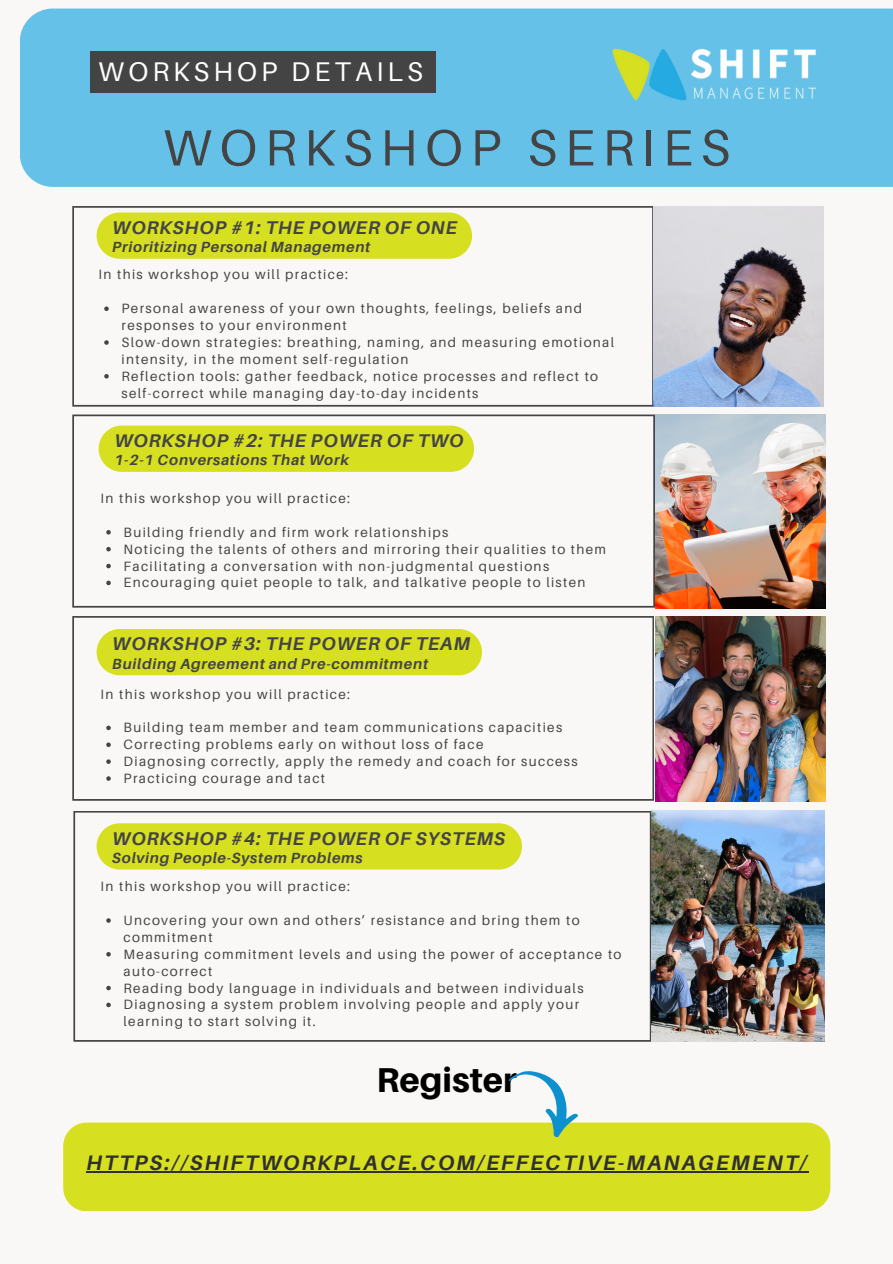
<style>
.page{position:relative;width:893px;height:1264px;background:#fff}
.page>*{position:absolute;margin:0;border:0;box-sizing:border-box;transform-origin:0 0}
.t1{font:51px "Aileron";letter-spacing:.15em;color:#444}
.t2{font:800 34.5px "Aileron";color:#000}
.t3{font:27px "Aileron";letter-spacing:.15em;color:#fff}
.t4{font:italic 700 21px "Aileron";letter-spacing:.1em;color:#303030}
.t5{font:italic 700 18.45px "Aileron";letter-spacing:.05em;color:#444}
.t6{font:italic 700 14.7px "Aileron";letter-spacing:.05em;color:#444}
.t7{font:13.5px/16.8px "Aileron";letter-spacing:.1em;color:#444}
</style>
<div class="page">
<div style="left:0;top:0;width:892px;height:1263px;background:#faf8f6"></div>
<svg style="left:72px;top:206px;width:582px;height:200px"></svg>
<svg style="left:72px;top:616px;width:582px;height:184px"></svg>
<svg style="left:72px;top:414px;width:583px;height:193px"></svg>
<svg style="left:73px;top:811px;width:578px;height:230px"></svg>
<img style="left:654px;top:206px;width:169px;height:200px">
<img style="left:655px;top:616px;width:169px;height:185px">
<img style="left:655px;top:414px;width:169px;height:194px">
<img style="left:651px;top:810px;width:173px;height:231px">
<div style="left:20px;top:9px;width:872px;height:178px;background:#65c1e7"></div>
<div style="left:90px;top:51px;width:345px;height:41px;background:#444"></div>
<img style="left:591px;top:41px;width:246px;height:62px">
<svg style="left:104px;top:306px;width:5px;height:5px"></svg>
<svg style="left:104px;top:340px;width:5px;height:5px"></svg>
<svg style="left:104px;top:374px;width:5px;height:4px"></svg>
<svg style="left:106px;top:725px;width:5px;height:5px"></svg>
<svg style="left:106px;top:742px;width:5px;height:5px"></svg>
<svg style="left:106px;top:759px;width:5px;height:5px"></svg>
<svg style="left:106px;top:776px;width:5px;height:4px"></svg>
<svg style="left:106px;top:918px;width:5px;height:4px"></svg>
<svg style="left:106px;top:952px;width:5px;height:4px"></svg>
<svg style="left:106px;top:985px;width:5px;height:5px"></svg>
<svg style="left:106px;top:1002px;width:5px;height:5px"></svg>
<div style="left:97px;top:212px;width:375px;height:47px;background:#d7df21"></div>
<div style="left:63px;top:1122px;width:767px;height:88px;background:#d7df21"></div>
<svg style="left:497px;top:1071px;width:90px;height:69px"></svg>
<hr style="left:86px;top:1171px;width:723px;height:1px;background:#303030">
<svg style="left:106px;top:530px;width:5px;height:4px"></svg>
<svg style="left:106px;top:547px;width:5px;height:4px"></svg>
<svg style="left:106px;top:564px;width:5px;height:4px"></svg>
<svg style="left:106px;top:580px;width:5px;height:5px"></svg>
<div style="left:99px;top:425px;width:375px;height:47px;background:#d7df21"></div>
<div style="left:97px;top:629px;width:385px;height:46px;background:#d7df21"></div>
<div style="left:97px;top:823px;width:425px;height:46px;background:#d7df21"></div>
<p class="t3" style="left:99px;top:55px;width:326px">WORKSHOP DETAILS</p>
<h3 class="t1" style="left:163px;top:116px;width:568px">WORKSHOP SERIES</h3>
<h6 class="t5" style="left:112px;top:216px;width:346px">WORKSHOP #1: THE POWER OF ONE</h6>
<p class="t6" style="left:112px;top:238px;width:260px">Prioritizing Personal Management</p>
<h5 class="t7" style="left:99px;top:266px;width:251px">In this workshop you will practice:</h5>
<h6 class="t7" style="left:121px;top:300px;width:462px">Personal awareness of your own thoughts, feelings, beliefs and responses to your environment</h6>
<p class="t7" style="left:121px;top:333px;width:494px">Slow-down strategies: breathing, naming, and measuring emotional intensity, in the moment self-regulation</p>
<p class="t7" style="left:121px;top:367px;width:478px">Reflection tools: gather feedback, notice processes and reflect to self-correct while managing day-to-day incidents</p>
<p class="t5" style="left:114px;top:429px;width:351px">WORKSHOP #2: THE POWER OF TWO</p>
<p class="t6" style="left:114px;top:451px;width:236px">1-2-1 Conversations That Work</p>
<p class="t7" style="left:101px;top:489px;width:251px">In this workshop you will practice:</p>
<p class="t7" style="left:124px;top:523px;width:326px">Building friendly and firm work relationships</p>
<h5 class="t7" style="left:124px;top:540px;width:484px">Noticing the talents of others and mirroring their qualities to them</h5>
<h6 class="t7" style="left:124px;top:557px;width:427px">Facilitating a conversation with non-judgmental questions</h6>
<p class="t7" style="left:124px;top:574px;width:463px">Encouraging quiet people to talk, and talkative people to listen</p>
<p class="t5" style="left:112px;top:632px;width:359px">WORKSHOP #3: THE POWER OF TEAM</p>
<p class="t6" style="left:112px;top:654px;width:317px">Building Agreement and Pre-commitment</p>
<p class="t7" style="left:101px;top:685px;width:251px">In this workshop you will practice:</p>
<p class="t7" style="left:124px;top:719px;width:440px">Building team member and team communications capacities</p>
<h5 class="t7" style="left:124px;top:736px;width:361px">Correcting problems early on without loss of face</h5>
<h6 class="t7" style="left:124px;top:752px;width:455px">Diagnosing correctly, apply the remedy and coach for success</h6>
<p class="t7" style="left:124px;top:769px;width:203px">Practicing courage and tact</p>
<p class="t5" style="left:112px;top:826px;width:394px">WORKSHOP #4: THE POWER OF SYSTEMS</p>
<h2 class="t6" style="left:112px;top:848px;width:252px">Solving People-System Problems</h2>
<p class="t7" style="left:101px;top:877px;width:251px">In this workshop you will practice:</p>
<p class="t7" style="left:124px;top:911px;width:457px">Uncovering your own and others’ resistance and bring them to commitment</p>
<p class="t7" style="left:124px;top:945px;width:499px">Measuring commitment levels and using the power of acceptance to auto-correct</p>
<p class="t7" style="left:124px;top:979px;width:461px">Reading body language in individuals and between individuals</p>
<h5 class="t7" style="left:124px;top:996px;width:457px">Diagnosing a system problem involving people and apply your learning to start solving it.</h5>
<p class="t2" style="left:376px;top:1058px;width:142px">Register</p>
<p class="t4" style="left:86px;top:1149px;width:722px">HTTPS://SHIFTWORKPLACE.COM/EFFECTIVE-MANAGEMENT/</p>
</div>
